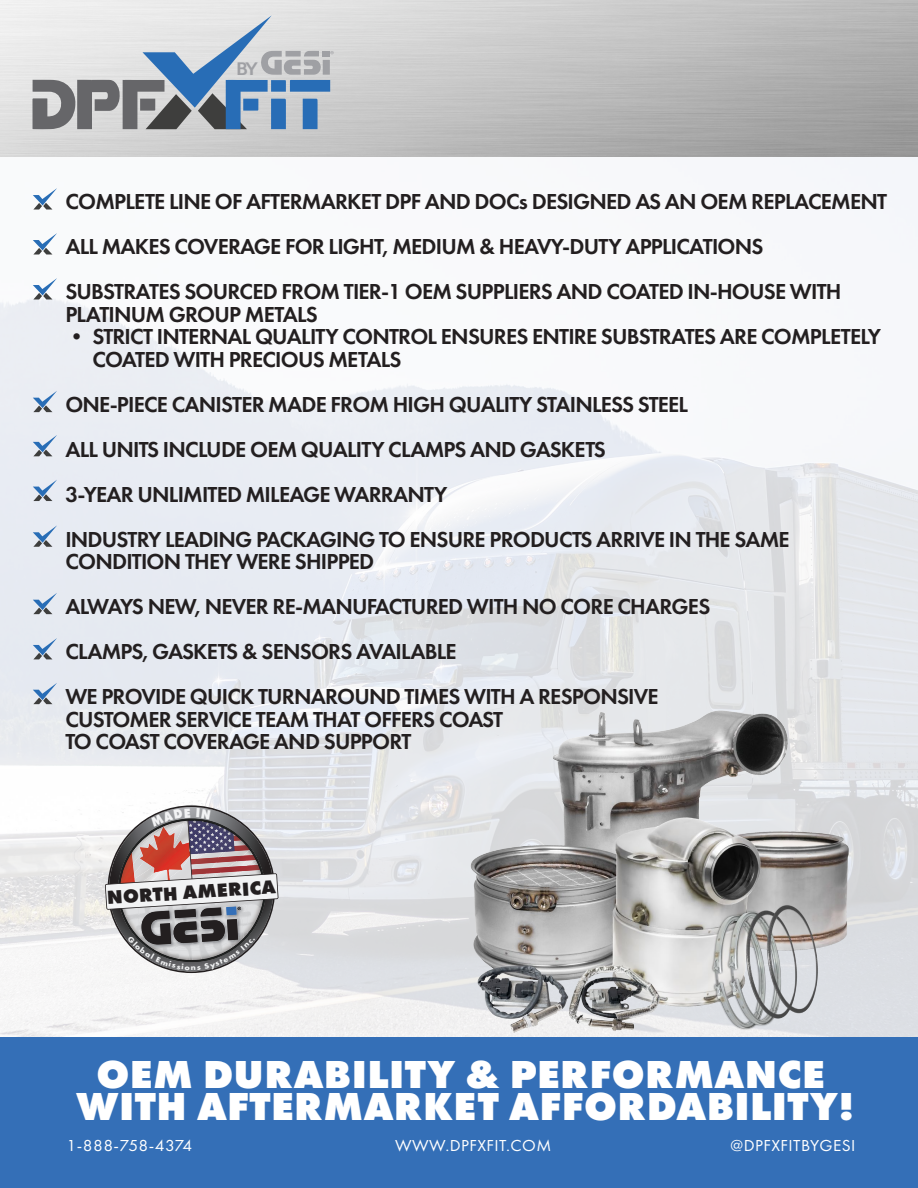
<style>
.page{position:relative;width:918px;height:1188px;background:#fff}
.page>*{position:absolute;margin:0;border:0;box-sizing:border-box;transform-origin:0 0}
.t1{font:800 40.5px/31.5px "Futura PT";letter-spacing:.01em;color:#fff;text-align:center}
.t2{font:600 22.5px/45px "Futura PT";letter-spacing:-.035em;color:#231f20}
.t3{font:700 21px "Mr Eaves XL Mod OT";color:#9fa0a4}
.t4{font:800 19.65px "Futura PT";color:#231f20}
.t5{font:16.5px "Futura PT";letter-spacing:.025em;color:#fff;scale:1.05 1}
</style>
<div class="page">
<img style="left:0;top:157px;width:918px;height:880px">
<div style="left:0;top:1037px;width:918px;height:151px;background:#346fb7"></div>
<svg style="left:32px;top:15px;width:302px;height:114px;background:#acb7c2"></svg>
<svg style="left:33px;top:188px;width:24px;height:22px"></svg>
<svg style="left:33px;top:278px;width:24px;height:21px"></svg>
<svg style="left:33px;top:233px;width:24px;height:22px"></svg>
<svg style="left:33px;top:391px;width:24px;height:21px"></svg>
<svg style="left:33px;top:525px;width:24px;height:22px"></svg>
<svg style="left:33px;top:435px;width:24px;height:21px"></svg>
<svg style="left:33px;top:480px;width:24px;height:21px"></svg>
<svg style="left:33px;top:683px;width:24px;height:21px"></svg>
<img style="left:443px;top:645px;width:432px;height:392px">
<svg style="left:33px;top:593px;width:24px;height:21px"></svg>
<svg style="left:33px;top:638px;width:24px;height:21px"></svg>
<svg style="left:105px;top:805px;width:173px;height:168px"></svg>
<p class="t3" style="left:236px;top:58px;width:23px">BY</p>
<p class="t2" style="left:65px;top:179px;width:823px">COMPLETE LINE OF AFTERMARKET DPF AND DOCs DESIGNED AS AN OEM REPLACEMENT<br>ALL MAKES COVERAGE FOR LIGHT, MEDIUM &amp; HEAVY-DUTY APPLICATIONS<br>SUBSTRATES SOURCED FROM TIER-1 OEM SUPPLIERS AND COATED IN-HOUSE WITH</p>
<p class="t2" style="left:65px;top:291px;width:254px">PLATINUM GROUP METALS</p>
<p class="t2" style="left:92px;top:325px;width:790px;line-height:22.5px;text-indent:-27px">• STRICT INTERNAL QUALITY CONTROL ENSURES ENTIRE SUBSTRATES ARE COMPLETELY<br>COATED WITH PRECIOUS METALS</p>
<p class="t2" style="left:65px;top:381px;width:726px">ONE-PIECE CANISTER MADE FROM HIGH QUALITY STAINLESS STEEL<br>ALL UNITS INCLUDE OEM QUALITY CLAMPS AND GASKETS<br>3-YEAR UNLIMITED MILEAGE WARRANTY<br>INDUSTRY LEADING PACKAGING TO ENSURE PRODUCTS ARRIVE IN THE SAME</p>
<p class="t2" style="left:65px;top:539px;width:647px">CONDITION THEY WERE SHIPPED<br>ALWAYS NEW, NEVER RE-MANUFACTURED WITH NO CORE CHARGES CLAMPS, GASKETS &amp; SENSORS AVAILABLE<br>WE PROVIDE QUICK TURNAROUND TIMES WITH A RESPONSIVE</p>
<p class="t2" style="left:65px;top:708px;width:439px;line-height:22.5px">CUSTOMER SERVICE TEAM THAT OFFERS COAST<br>TO COAST COVERAGE AND SUPPORT</p>
<p class="t4" style="left:106px;top:886px;width:171px;rotate:-4deg">NORTH AMERICA</p>
<p class="t1" style="left:76px;top:1058px;width:780px">OEM DURABILITY &amp; PERFORMANCE<br>WITH AFTERMARKET AFFORDABILITY!</p>
<p class="t5" style="left:67px;top:1136px;width:121px">1-888-758-4374</p>
<p class="t5" style="left:395px;top:1135px;width:150px">WWW.DPFXFIT.COM</p>
<p class="t5" style="left:731px;top:1136px;width:120px">@DPFXFITBYGESI</p>
</div>
